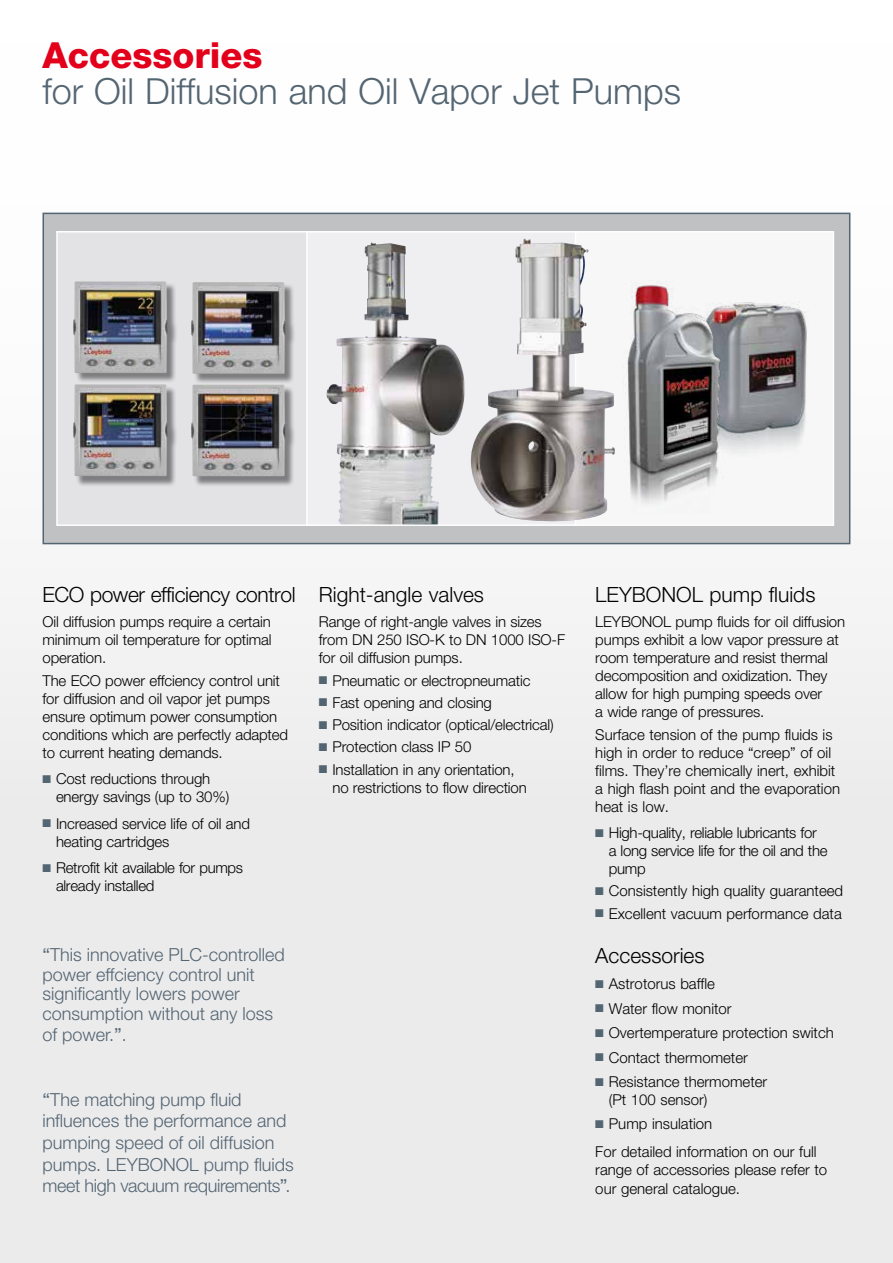
<style>
.page{position:relative;width:893px;height:1263px;background:#ebebec}
.page>*{position:absolute;margin:0;border:0;box-sizing:border-box;transform-origin:0 0}
.t1{font:300 36px "Helvetica Neue LT Std";color:#546572}
.t2{font:800 36px "Helvetica Neue LT Std";color:#e2001a}
.t3{font:300 21px "Helvetica Neue LT Std";color:#000}
.t4{font:300 21px "Helvetica Neue LT Std";letter-spacing:-.02em;color:#000}
.t5{font:300 18px/21.6px "Helvetica Neue LT Std";color:#546572}
.t6{font:300 15px/18px "Helvetica Neue LT Std";letter-spacing:-.01em;color:#000}
.s1{color:#546572}
.s2{font-weight:400}
</style>
<div class="page">
<div style="left:0;top:0;width:893px;height:810px;background:#f6f6f6"></div>
<div style="left:43px;top:213px;width:807px;height:331px;background:#c0c1c2;border:2px solid #546572"></div>
<div style="left:573px;top:231px;width:261px;height:295px;background:#f7f7f7"></div>
<div style="left:56px;top:231px;width:260px;height:295px;background:#e3e3e6;border:2px solid #fff"></div>
<svg style="left:309px;top:234px;width:264px;height:289px;fill:#efeff1"></svg>
<img style="left:326px;top:243px;width:49px;height:266px">
<div style="left:306px;top:231px;width:270px;height:295px;border:2px solid #fff"></div>
<img style="left:471px;top:239px;width:143px;height:283px">
<img style="left:729px;top:302px;width:78px;height:149px">
<img style="left:614px;top:285px;width:115px;height:218px">
<div style="left:75px;top:283px;width:103px;height:101px;background:#000;opacity:.45"></div>
<img style="left:73px;top:281px;width:95px;height:92px">
<div style="left:193px;top:284px;width:103px;height:101px;background:#000;opacity:.45"></div>
<img style="left:191px;top:282px;width:95px;height:92px">
<div style="left:75px;top:386px;width:103px;height:101px;background:#000;opacity:.45"></div>
<img style="left:73px;top:384px;width:95px;height:92px">
<div style="left:193px;top:386px;width:103px;height:101px;background:#000;opacity:.45"></div>
<img style="left:191px;top:384px;width:95px;height:92px">
<h1 class="t2" style="left:43px;top:34px;width:222px">Accessories</h1>
<h1 class="t1" style="left:43px;top:69px;width:640px">for Oil Diffusion and Oil Vapor Jet Pumps</h1>
<h2 class="t4" style="left:43px;top:581px;width:255px">ECO power efficiency control</h2>
<p class="t6" style="left:43px;top:613px;width:231px;text-align:justify">Oil diffusion pumps require a certain minimum oil temperature for optimal operation.</p>
<p class="t6" style="left:43px;top:671px;width:247px">The ECO power effciency control unit for diffusion and oil vapor jet pumps ensure optimum power consumption conditions which are perfectly adapted to current heating demands.</p>
<p class="t6" style="left:56px;top:769px;width:175px;text-indent:-13px"><span class="s1">■</span> Cost reductions through energy savings (up to 30%)</p>
<p class="t6" style="left:56px;top:814px;width:196px;text-indent:-13px"><span class="s1">■</span> Increased service life of oil and heating cartridges</p>
<p class="t6" style="left:56px;top:858px;width:189px;text-indent:-13px"><span class="s1">■</span> Retrofit kit available for pumps already installed</p>
<h2 class="t3" style="left:319px;top:581px;width:167px">Right-angle valves</h2>
<p class="t6" style="left:319px;top:613px;width:248px">Range of right-angle valves in sizes from DN 250 ISO-K to DN 1000 ISO-F for oil diffusion pumps.</p>
<p class="t6" style="left:319px;top:671px;width:213px"><span class="s1">■</span> Pneumatic or electropneumatic</p>
<p class="t6" style="left:319px;top:693px;width:175px"><span class="s1">■</span> Fast opening and closing</p>
<p class="t6" style="left:319px;top:715px;width:236px"><span class="s1">■</span> Position indicator (optical/electrical)</p>
<p class="t6" style="left:319px;top:738px;width:154px"><span class="s1">■</span> Protection class IP 50</p>
<p class="t6" style="left:332px;top:760px;width:196px;text-indent:-13px"><span class="s1">■</span> Installation in any orientation, no restrictions to flow direction</p>
<h2 class="t3" style="left:595px;top:581px;width:222px">LEYBONOL pump fluids</h2>
<p class="t6" style="left:595px;top:613px;width:251px">LEYBONOL pump fluids for oil diffusion pumps exhibit a low vapor pressure at room temperature and resist thermal decomposition and oxidization. They allow for high pumping speeds over<br>a wide range of pressures.</p>
<p class="t6" style="left:595px;top:725px;width:246px">Surface tension of the pump fluids is high in order to reduce “creep” of oil films. They’re chemically inert, exhibit a high flash point and the evaporation heat is low.</p>
<p class="t6" style="left:609px;top:823px;width:220px;text-indent:-13px"><span class="s1">■</span> High-quality, reliable lubricants for a long service life for the oil and the pump</p>
<p class="t6" style="left:595px;top:882px;width:249px"><span class="s1">■</span> Consistently high quality guaranteed</p>
<p class="t6" style="left:595px;top:904px;width:248px"><span class="s1">■</span> Excellent vacuum performance data</p>
<p class="t5" style="left:43px;top:945px;width:244px;line-height:19.5px"><span class="s2">“</span>This innovative PLC-controlled power effciency control unit significantly lowers power consumption without any loss</p>
<p class="t5" style="left:43px;top:1024px;width:86px">of power.<span class="s2">”</span>.</p>
<p class="t5" style="left:43px;top:1088px;width:253px"><span class="s2">“</span>The matching pump fluid<br>infl uences the performance and pumping speed of oil diffusion pumps. LEYBONOL pump fluids meet high vacuum requirements<span class="s2">”</span>.</p>
<h2 class="t3" style="left:595px;top:943px;width:111px">Accessories</h2>
<p class="t6" style="left:595px;top:975px;width:121px"><span class="s1">■</span> Astrotorus baffle</p>
<p class="t6" style="left:595px;top:999px;width:138px"><span class="s1">■</span> Water flow monitor</p>
<p class="t6" style="left:595px;top:1023px;width:240px"><span class="s1">■</span> Overtemperature protection switch</p>
<p class="t6" style="left:595px;top:1048px;width:154px"><span class="s1">■</span> Contact thermometer</p>
<p class="t6" style="left:609px;top:1072px;width:160px;text-indent:-13px"><span class="s1">■</span> Resistance thermometer (Pt 100 sensor)</p>
<p class="t6" style="left:595px;top:1110px;width:223px;line-height:27.3px"><span class="s1">■</span> Pump insulation<br>For detailed information on our full</p>
<p class="t6" style="left:595px;top:1160px;width:233px;line-height:18.8px">range of accessories please refer to our general catalogue.</p>
</div>
